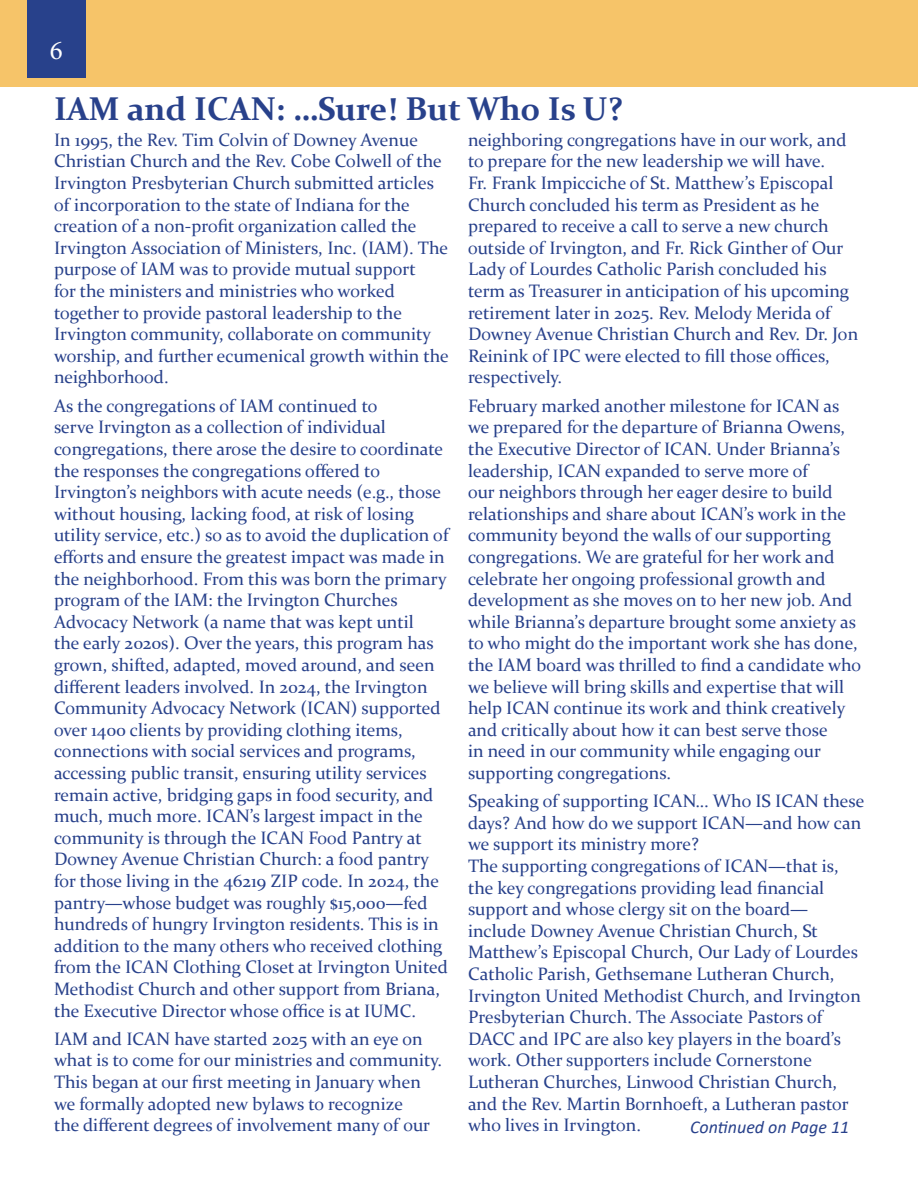
<style>
.page{position:relative;width:918px;height:1188px;background:#fff}
.page>*{position:absolute;margin:0;border:0;box-sizing:border-box;transform-origin:0 0}
.Paragraph_Style_1{font:700 33px "Constantia";color:#28418b}
.t1{font:27px "Minion Pro";color:#fff}
.Paragraph_Style_1-2{font:18px/21.6px "Constantia";color:#28418b}
.Paragraph_Style_1-3{font:italic 18px "Calibri";color:#28418b}
</style>
<div class="page">
<div style="left:0;top:0;width:918px;height:86px;background:#f6c469"></div>
<div style="left:27px;top:0;width:58px;height:78px;background:#28418b"></div>
<p class="t1" style="left:50px;top:32px;width:14px">6</p>
<p class="Paragraph_Style_1" style="left:54px;top:86px;width:570px">IAM and ICAN: …Sure! But Who Is U?</p>
<p class="Paragraph_Style_1-2" style="left:54px;top:128px;width:396px">In 1995, the Rev. Tim Colvin of Downey Avenue Christian Church and the Rev. Cobe Colwell of the Irvington Presbyterian Church submitted articles of incorporation to the state of Indiana for the creation of a non-profit organization called the Irvington Association of Ministers, Inc. (IAM). The purpose of IAM was to provide mutual support<br>for the ministers and ministries who worked together to provide pastoral leadership to the Irvington community, collaborate on community worship, and further ecumenical growth within the neighborhood.</p>
<p class="Paragraph_Style_1-2" style="left:54px;top:394px;width:396px">As the congregations of IAM continued to<br>serve Irvington as a collection of individual congregations, there arose the desire to coordinate the responses the congregations offered to Irvington’s neighbors with acute needs (e.g., those without housing, lacking food, at risk of losing utility service, etc.) so as to avoid the duplication of efforts and ensure the greatest impact was made in the neighborhood. From this was born the primary program of the IAM: the Irvington Churches Advocacy Network (a name that was kept until<br>the early 2020s). Over the years, this program has grown, shifted, adapted, moved around, and seen different leaders involved. In 2024, the Irvington Community Advocacy Network (ICAN) supported over 1400 clients by providing clothing items, connections with social services and programs, accessing public transit, ensuring utility services remain active, bridging gaps in food security, and much, much more. ICAN’s largest impact in the community is through the ICAN Food Pantry at Downey Avenue Christian Church: a food pantry for those living in the 46219 ZIP code. In 2024, the pantry—whose budget was roughly $15,000—fed hundreds of hungry Irvington residents. This is in addition to the many others who received clothing from the ICAN Clothing Closet at Irvington United Methodist Church and other support from Briana, the Executive Director whose office is at IUMC.</p>
<p class="Paragraph_Style_1-2" style="left:54px;top:1027px;width:390px">IAM and ICAN have started 2025 with an eye on what is to come for our ministries and community.<br>This began at our first meeting in January when we formally adopted new bylaws to recognize<br>the different degrees of involvement many of our</p>
<p class="Paragraph_Style_1-2" style="left:468px;top:128px;width:392px">neighboring congregations have in our work, and to prepare for the new leadership we will have.<br>Fr. Frank Impicciche of St. Matthew’s Episcopal Church concluded his term as President as he prepared to receive a call to serve a new church outside of Irvington, and Fr. Rick Ginther of Our Lady of Lourdes Catholic Parish concluded his term as Treasurer in anticipation of his upcoming retirement later in 2025. Rev. Melody Merida of Downey Avenue Christian Church and Rev. Dr. Jon Reinink of IPC were elected to fill those offices, respectively.</p>
<p class="Paragraph_Style_1-2" style="left:468px;top:394px;width:395px">February marked another milestone for ICAN as we prepared for the departure of Brianna Owens, the Executive Director of ICAN. Under Brianna’s leadership, ICAN expanded to serve more of<br>our neighbors through her eager desire to build relationships and share about ICAN’s work in the community beyond the walls of our supporting congregations. We are grateful for her work and celebrate her ongoing professional growth and development as she moves on to her new job. And while Brianna’s departure brought some anxiety as to who might do the important work she has done, the IAM board was thrilled to find a candidate who we believe will bring skills and expertise that will help ICAN continue its work and think creatively and critically about how it can best serve those<br>in need in our community while engaging our supporting congregations.</p>
<p class="Paragraph_Style_1-2" style="left:468px;top:790px;width:398px">Speaking of supporting ICAN… Who IS ICAN these days? And how do we support ICAN—and how can we support its ministry more?</p>
<p class="Paragraph_Style_1-2" style="left:468px;top:854px;width:394px">The supporting congregations of ICAN—that is, the key congregations providing lead financial support and whose clergy sit on the board— include Downey Avenue Christian Church, St Matthew’s Episcopal Church, Our Lady of Lourdes Catholic Parish, Gethsemane Lutheran Church, Irvington United Methodist Church, and Irvington Presbyterian Church. The Associate Pastors of DACC and IPC are also key players in the board’s work. Other supporters include Cornerstone Lutheran Churches, Linwood Christian Church, and the Rev. Martin Bornhoeft, a Lutheran pastor who lives in Irvington.</p>
<p class="Paragraph_Style_1-3" style="left:690px;top:1115px;width:161px">Continued on Page 11</p>
</div>
